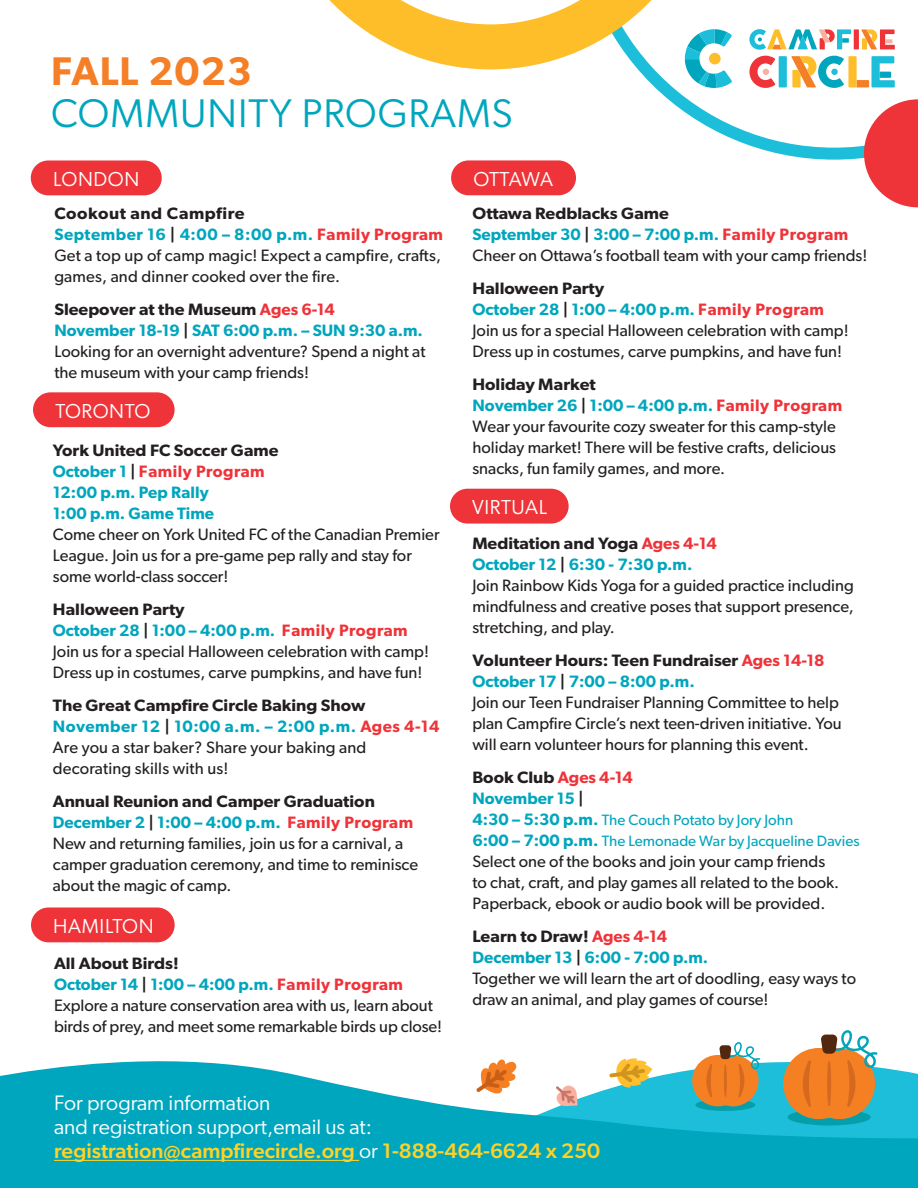
<style>
.page{position:relative;width:918px;height:1188px;background:#fff}
.page>*{position:absolute;margin:0;border:0;box-sizing:border-box;transform-origin:0 0}
.Heading_-_Align_Center{font:40.05px "Gibson";letter-spacing:.025em;color:#00a6bd}
.Heading_-_Align_Center-2{font:600 40.05px "Gibson";letter-spacing:.025em;color:#f47f26}
.t1{font:21px "Gibson";color:#fff}
.t2{font:500 21px "Gibson";color:#ffd224}
.Heading_-_Align_Center-3{font:20.25px "Gibson";letter-spacing:.03em;color:#fff}
.t3{font:16.5px/21px "Gibson";color:#231f20}
.t4{font:600 16.5px "Gibson";color:#231f20;scale:1.06 1}
.t5{font:600 16.5px "Gibson";color:#00a6bd}
.t6{font:600 16.5px "Gibson";letter-spacing:.02em;color:#00a6bd}
.t7{font:600 16.5px "Gibson";letter-spacing:.03em;color:#00a6bd}
.t8{font:600 16.5px "Gibson";letter-spacing:.03em;color:#ee3339}
.t9{font:600 16.5px "Gibson";letter-spacing:.03em;color:#231f20;scale:1.06 1}
.t10{font:15px "Gibson";color:#00a6bd}
.s1{color:#231f20}
.s2{color:#ee3339}
.s3{color:#00a6bd}
.s4{font-weight:600;font-size:16.5px}
.s5{font-weight:400;color:#fff}
</style>
<div class="page">
<svg style="left:0;top:1048px;width:918px;height:140px;fill:#00a6bd"></svg>
<div style="left:31px;top:160px;width:131px;height:35px;background:#ee3339;border-radius:17px"></div>
<div style="left:33px;top:392px;width:142px;height:35px;background:#ee3339;border-radius:17px"></div>
<div style="left:31px;top:908px;width:144px;height:34px;background:#ee3339;border-radius:17px"></div>
<div style="left:451px;top:160px;width:125px;height:35px;background:#ee3339;border-radius:17px"></div>
<div style="left:450px;top:489px;width:119px;height:35px;background:#ee3339;border-radius:17px"></div>
<hr style="left:0;top:0;width:324px;height:1px;background:#2461ae">
<hr style="left:54px;top:1160px;width:305px;height:1px;background:#ffd224">
<div style="left:788px;top:1109px;width:83px;height:16px;background:#059eab;border-radius:50%"></div>
<div style="left:783px;top:1048px;width:71px;height:71px;background:#f58024;border-radius:50%"></div>
<div style="left:804px;top:1048px;width:71px;height:71px;background:#f58024;border-radius:50%"></div>
<svg style="left:803px;top:1060px;width:8px;height:47px"></svg>
<svg style="left:821px;top:1030px;width:58px;height:77px"></svg>
<svg style="left:695px;top:1099px;width:60px;height:12px"></svg>
<div style="left:692px;top:1055px;width:52px;height:51px;background:#f58024;border-radius:50%"></div>
<div style="left:707px;top:1055px;width:52px;height:51px;background:#f58024;border-radius:50%"></div>
<svg style="left:706px;top:1064px;width:6px;height:34px"></svg>
<svg style="left:719px;top:1042px;width:42px;height:56px"></svg>
<svg style="left:655px;top:29px;width:240px;height:131px"></svg>
<svg style="left:864px;top:99px;width:54px;height:108px"></svg>
<svg style="left:476px;top:1059px;width:40px;height:35px"></svg>
<svg style="left:556px;top:1086px;width:22px;height:20px"></svg>
<svg style="left:609px;top:1058px;width:43px;height:30px"></svg>
<svg style="left:749px;top:56px;width:26px;height:32px"></svg>
<svg style="left:791px;top:56px;width:104px;height:32px"></svg>
<svg style="left:861px;top:29px;width:34px;height:20px"></svg>
<div style="left:854px;top:29px;width:5px;height:20px;background:#ee3339"></div>
<div style="left:779px;top:56px;width:8px;height:31px;background:#1cbeda"></div>
<svg style="left:749px;top:29px;width:102px;height:21px"></svg>
<svg style="left:269px;top:0;width:463px;height:88px"></svg>
<p class="Heading_-_Align_Center-2" style="left:51px;top:47px;width:202px">FALL 2023</p>
<p class="Heading_-_Align_Center" style="left:51px;top:89px;width:463px">COMMUNITY PROGRAMS</p>
<p class="Heading_-_Align_Center-3" style="left:53px;top:167px;width:88px">LONDON</p>
<p class="t9" style="left:54px;top:204px;width:181px">Cookout and Campfire</p>
<p class="t7" style="left:54px;top:225px;width:390px">September 16 <span class="s1">|</span> 4:00 – 8:00 p.m. <span class="s2">Family Program</span></p>
<p class="t3" style="left:54px;top:245px;width:388px">Get a top up of camp magic! Expect a campfire, crafts, games, and dinner cooked over the fire.</p>
<p class="t4" style="left:54px;top:300px;width:266px">Sleepover at the Museum <span class="s2">Ages 6-14</span></p>
<p class="t5" style="left:54px;top:321px;width:370px">November 18-19 <span class="s1">|</span> SAT 6:00 p.m. – SUN 9:30 a.m.</p>
<p class="t3" style="left:54px;top:341px;width:373px">Looking for an overnight adventure? Spend a night at the museum with your camp friends!</p>
<p class="Heading_-_Align_Center-3" style="left:55px;top:399px;width:96px">TORONTO</p>
<p class="t4" style="left:53px;top:440px;width:214px">York United FC Soccer Game</p>
<p class="t8" style="left:53px;top:461px;width:213px"><span class="s3">October 1</span> <span class="s1">|</span> Family Program</p>
<p class="t5" style="left:53px;top:482px;width:157px">12:00 p.m. Pep Rally</p>
<p class="t5" style="left:53px;top:503px;width:163px">1:00 p.m. Game Time</p>
<p class="t3" style="left:53px;top:523px;width:388px">Come cheer on York United FC of the Canadian Premier<br>League. Join us for a pre-game pep rally and stay for some world-class soccer!</p>
<p class="t4" style="left:53px;top:599px;width:126px">Halloween Party</p>
<p class="t6" style="left:53px;top:620px;width:356px">October 28 <span class="s1">|</span> 1:00 – 4:00 p.m. <span class="s2">Family Program</span></p>
<p class="t3" style="left:53px;top:640px;width:378px">Join us for a special Halloween celebration with camp!<br>Dress up in costumes, carve pumpkins, and have fun!</p>
<p class="t4" style="left:53px;top:695px;width:296px">The Great Campfire Circle Baking Show</p>
<p class="t7" style="left:53px;top:716px;width:388px">November 12 <span class="s1">|</span> 10:00 a.m. – 2:00 p.m. <span class="s2">Ages 4-14</span></p>
<p class="t3" style="left:53px;top:736px;width:315px">Are you a star baker? Share your baking and decorating skills with us!</p>
<p class="t4" style="left:53px;top:791px;width:305px">Annual Reunion and Camper Graduation</p>
<p class="t6" style="left:53px;top:812px;width:362px">December 2 <span class="s1">|</span> 1:00 – 4:00 p.m. <span class="s2">Family Program</span></p>
<p class="t3" style="left:53px;top:832px;width:367px">New and returning families, join us for a carnival, a camper graduation ceremony, and time to reminisce about the magic of camp.</p>
<p class="Heading_-_Align_Center-3" style="left:53px;top:914px;width:102px">HAMILTON</p>
<p class="t4" style="left:54px;top:954px;width:119px">All About Birds!</p>
<p class="t6" style="left:54px;top:975px;width:350px">October 14 <span class="s1">|</span> 1:00 – 4:00 p.m. <span class="s2">Family Program</span></p>
<p class="t3" style="left:54px;top:995px;width:390px">Explore a nature conservation area with us, learn about birds of prey, and meet some remarkable birds up close!</p>
<p class="Heading_-_Align_Center-3" style="left:473px;top:167px;width:81px">OTTAWA</p>
<p class="t4" style="left:472px;top:204px;width:187px">Ottawa Redblacks Game</p>
<p class="t5" style="left:472px;top:225px;width:377px">September 30 <span class="s1">|</span> 3:00 – 7:00 p.m. <span class="s2">Family Program</span></p>
<p class="t3" style="left:472px;top:245px;width:396px">Cheer on Ottawa’s football team with your camp friends!</p>
<p class="t4" style="left:472px;top:279px;width:126px">Halloween Party</p>
<p class="t6" style="left:472px;top:300px;width:353px">October 28 <span class="s1">|</span> 1:00 – 4:00 p.m. <span class="s2">Family Program</span></p>
<p class="t3" style="left:472px;top:320px;width:378px">Join us for a special Halloween celebration with camp!<br>Dress up in costumes, carve pumpkins, and have fun!</p>
<p class="t4" style="left:472px;top:375px;width:118px">Holiday Market</p>
<p class="t5" style="left:472px;top:396px;width:371px">November 26 <span class="s1">|</span> 1:00 – 4:00 p.m. <span class="s2">Family Program</span></p>
<p class="t3" style="left:472px;top:416px;width:365px;text-align:justify">Wear your favourite cozy sweater for this camp-style holiday market! There will be festive crafts, delicious snacks, fun family games, and more.</p>
<p class="Heading_-_Align_Center-3" style="left:472px;top:495px;width:76px">VIRTUAL</p>
<p class="t4" style="left:472px;top:534px;width:232px">Meditation and Yoga <span class="s2">Ages 4-14</span></p>
<p class="t5" style="left:472px;top:555px;width:222px">October 12 <span class="s1">|</span> 6:30 - 7:30 p.m.</p>
<p class="t3" style="left:472px;top:575px;width:383px;text-align:justify">Join Rainbow Kids Yoga for a guided practice including mindfulness and creative poses that support presence, stretching, and play.</p>
<p class="t4" style="left:472px;top:651px;width:334px">Volunteer Hours: Teen Fundraiser <span class="s2">Ages 14-18</span></p>
<p class="t5" style="left:472px;top:672px;width:224px">October 17 <span class="s1">|</span> 7:00 – 8:00 p.m.</p>
<p class="t3" style="left:472px;top:692px;width:371px">Join our Teen Fundraiser Planning Committee to help plan Campfire Circle’s next teen-driven initiative. You will earn volunteer hours for planning this event.</p>
<p class="t4" style="left:472px;top:768px;width:153px">Book Club <span class="s2">Ages 4-14</span></p>
<p class="t5" style="left:472px;top:789px;width:113px">November 15 <span class="s1">|</span></p>
<p class="t10" style="left:472px;top:811px;width:322px"><span class="s4">4:30 – 5:30 p.m.</span> The Couch Potato by Jory John</p>
<p class="t10" style="left:472px;top:832px;width:389px"><span class="s4">6:00 – 7:00 p.m.</span> The Lemonade War by Jacqueline Davies</p>
<p class="t3" style="left:472px;top:851px;width:368px">Select one of the books and join your camp friends to chat, craft, and play games all related to the book.<br>Paperback, ebook or audio book will be provided.</p>
<p class="t4" style="left:472px;top:927px;width:185px">Learn to Draw! <span class="s2">Ages 4-14</span></p>
<p class="t5" style="left:472px;top:948px;width:237px">December 13 <span class="s1">|</span> 6:00 - 7:00 p.m.</p>
<p class="t3" style="left:472px;top:968px;width:385px">Together we will learn the art of doodling, easy ways to draw an animal, and play games of course!</p>
<p class="t1" style="left:54px;top:1090px;width:218px">For program information</p>
<p class="t1" style="left:54px;top:1114px;width:320px">and registration support,email us at:</p>
<p class="t2" style="left:54px;top:1138px;width:548px">registration@campfirecircle.org <span class="s5">or</span> 1-888-464-6624 x 250</p>
</div>
